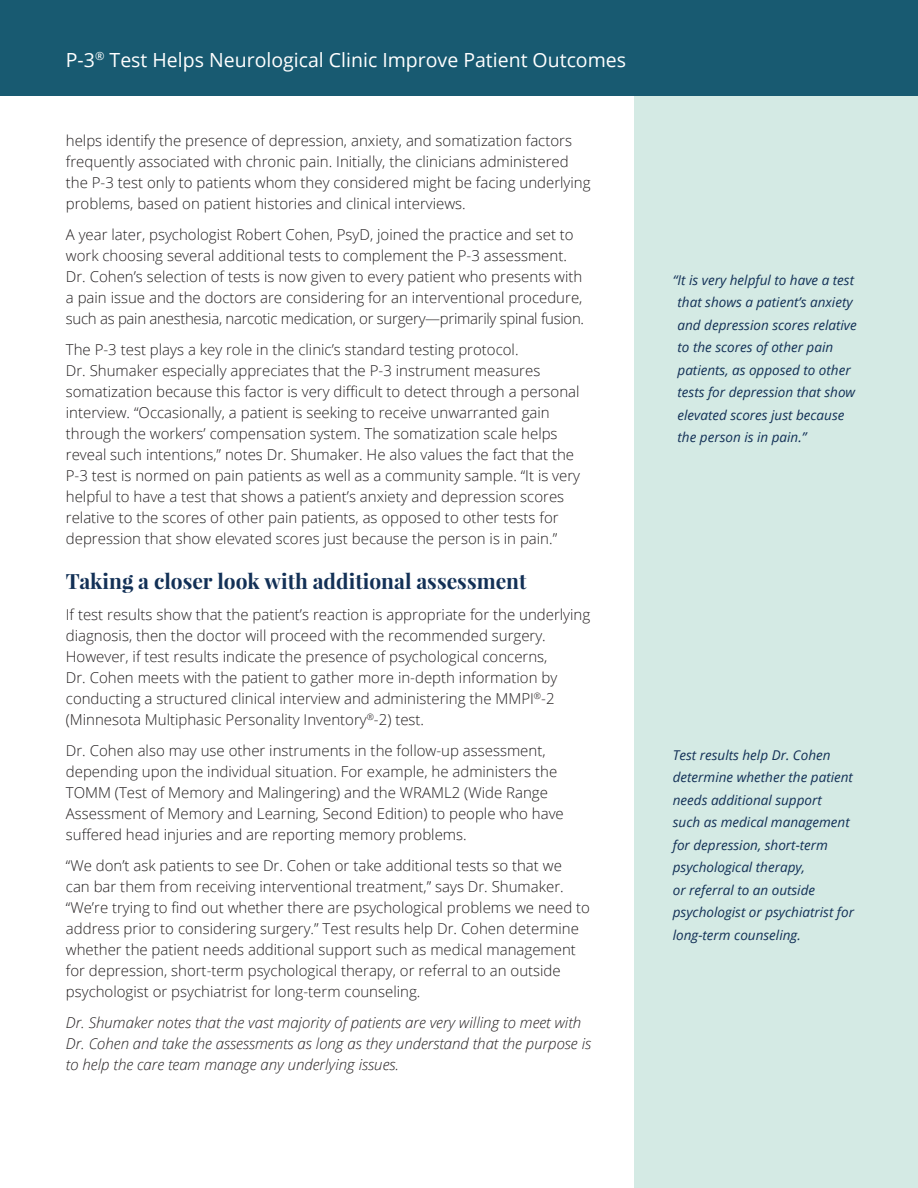
<style>
.page{position:relative;width:918px;height:1188px;background:#fff}
.page>*{position:absolute;margin:0;border:0;box-sizing:border-box;transform-origin:0 0}
.t1{font:700 21px "Playfair Display";color:#123056}
.t2{font:19.5px "Open Sans";color:#fff}
.t3{font:300 15px/21px "Open Sans";color:#231f20}
.t4{font:italic 300 15px/21px "Open Sans";color:#231f20}
.t5{font:italic 13.5px/22.5px "Open Sans";color:#123056}
</style>
<div class="page">
<div style="left:634px;top:0;width:284px;height:1188px;background:#d4eae4"></div>
<div style="left:0;top:0;width:918px;height:95px;background:#185a71"></div>
<h2 class="t2" style="left:66px;top:46px;width:562px">P-3<sup>®</sup> Test Helps Neurological Clinic Improve Patient Outcomes</h2>
<p class="t3" style="left:66px;top:130px;width:526px">helps identify the presence of depression, anxiety, and somatization factors frequently associated with chronic pain. Initially, the clinicians administered the P-3 test only to patients whom they considered might be facing underlying problems, based on patient histories and clinical interviews.</p>
<p class="t3" style="left:66px;top:224px;width:520px">A year later, psychologist Robert Cohen, PsyD, joined the practice and set to work choosing several additional tests to complement the P-3 assessment.<br>Dr. Cohen’s selection of tests is now given to every patient who presents with a pain issue and the doctors are considering for an interventional procedure, such as pain anesthesia, narcotic medication, or surgery—primarily spinal fusion.</p>
<p class="t3" style="left:66px;top:339px;width:516px">The P-3 test plays a key role in the clinic’s standard testing protocol.<br>Dr. Shumaker especially appreciates that the P-3 instrument measures somatization because this factor is very difficult to detect through a personal interview. “Occasionally, a patient is seeking to receive unwarranted gain through the workers’ compensation system. The somatization scale helps reveal such intentions,” notes Dr. Shumaker. He also values the fact that the P-3 test is normed on pain patients as well as a community sample. “It is very helpful to have a test that shows a patient’s anxiety and depression scores relative to the scores of other pain patients, as opposed to other tests for depression that show elevated scores just because the person is in pain.”</p>
<h1 class="t1" style="left:66px;top:568px;width:462px">Taking a closer look with additional assessment</h1>
<p class="t3" style="left:66px;top:604px;width:526px">If test results show that the patient’s reaction is appropriate for the underlying diagnosis, then the doctor will proceed with the recommended surgery.<br>However, if test results indicate the presence of psychological concerns,<br>Dr. Cohen meets with the patient to gather more in-depth information by conducting a structured clinical interview and administering the MMPI<sup>®</sup>-2 (Minnesota Multiphasic Personality Inventory<sup>®</sup>-2) test.</p>
<p class="t3" style="left:66px;top:740px;width:499px">Dr. Cohen also may use other instruments in the follow-up assessment, depending upon the individual situation. For example, he administers the TOMM (Test of Memory and Malingering) and the WRAML2 (Wide Range Assessment of Memory and Learning, Second Edition) to people who have suffered head injuries and are reporting memory problems.</p>
<p class="t3" style="left:66px;top:855px;width:526px">“We don’t ask patients to see Dr. Cohen or take additional tests so that we<br>can bar them from receiving interventional treatment,” says Dr. Shumaker. “We’re trying to find out whether there are psychological problems we need to address prior to considering surgery.” Test results help Dr. Cohen determine whether the patient needs additional support such as medical management for depression, short-term psychological therapy, or referral to an outside psychologist or psychiatrist for long-term counseling.</p>
<p class="t4" style="left:66px;top:1011px;width:527px">Dr. Shumaker notes that the vast majority of patients are very willing to meet with<br>Dr. Cohen and take the assessments as long as they understand that the purpose is to help the care team manage any underlying issues.</p>
<p class="t5" style="left:678px;top:268px;width:181px;text-indent:-5px">“It is very helpful to have a test that shows a patient’s anxiety and depression scores relative to the scores of other pain patients, as opposed to other tests for depression that show elevated scores just because the person is in pain.”</p>
<p class="t5" style="left:673px;top:743px;width:183px">Test results help Dr. Cohen determine whether the patient needs additional support<br>such as medical management for depression, short-term psychological therapy,<br>or referral to an outside psychologist or psychiatrist for long-term counseling.</p>
</div>
